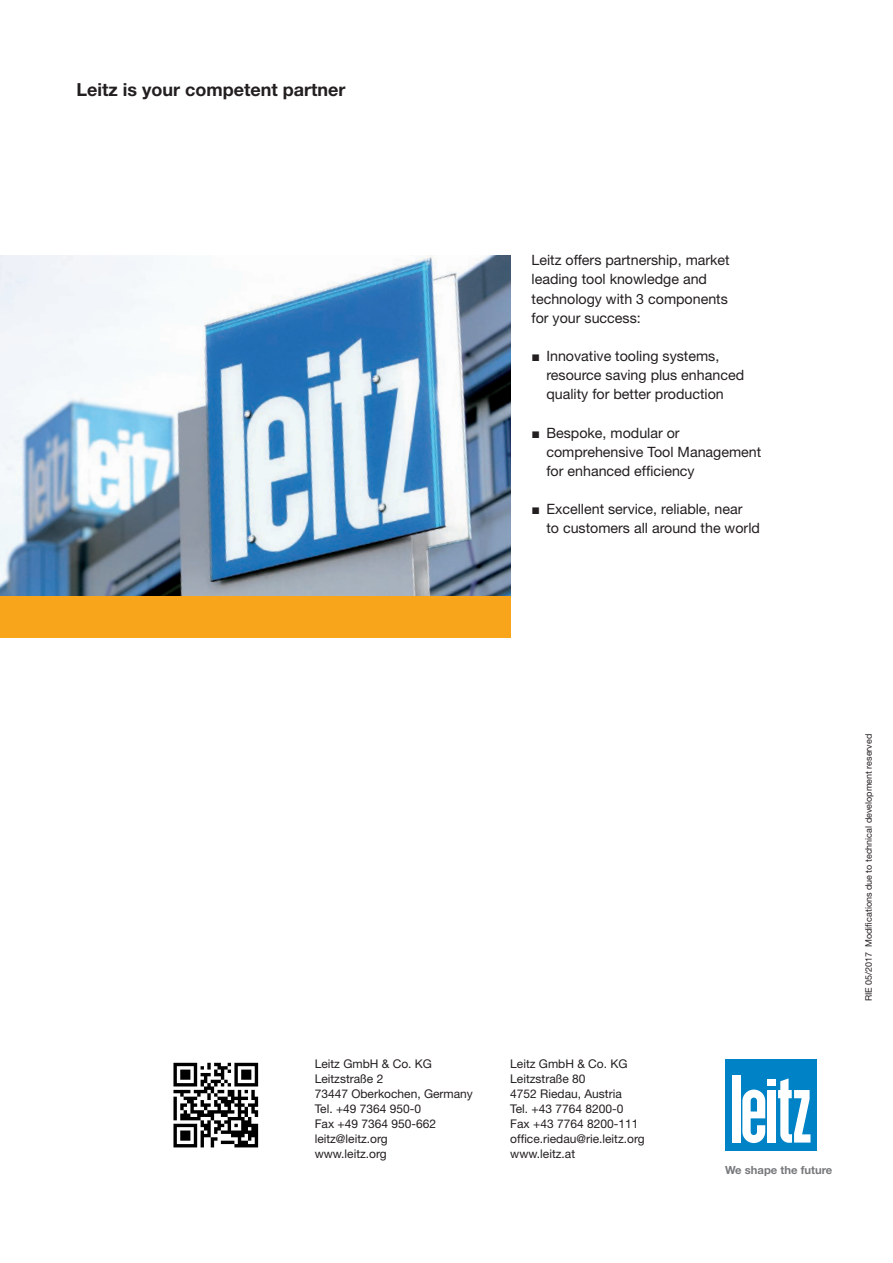
<style>
.page{position:relative;width:893px;height:1263px;background:#fff}
.page>*{position:absolute;margin:0;border:0;box-sizing:border-box;transform-origin:0 0}
.t1{font:700 18px "Helvetica Neue LT Pro";color:#231f20}
.t2{font:14.25px/19.2px "Helvetica Neue LT Pro";color:#231f20}
.t3{font:12px/15px "Helvetica Neue LT Pro";color:#231f20}
.t4{font:700 11.25px "Helvetica Neue LT Pro";color:#76787b}
.t5{font:9px "Helvetica Neue LT Pro";color:#231f20}
.s1{font-family:"Arial";font-weight:700}
</style>
<div class="page">
<div style="left:725px;top:1059px;width:91px;height:92px;background:#0083c6"></div>
<div style="left:767px;top:1079px;width:9px;height:7px;background:#fff"></div>
<div style="left:767px;top:1090px;width:9px;height:52px;background:#fff"></div>
<div style="left:732px;top:1075px;width:8px;height:67px;background:#fff"></div>
<svg style="left:742px;top:1089px;width:23px;height:54px"></svg>
<svg style="left:778px;top:1078px;width:32px;height:65px"></svg>
<div style="left:0;top:595px;width:510px;height:43px;background:#f9a51b"></div>
<img style="left:0;top:255px;width:510px;height:340px">
<svg style="left:173px;top:1062px;width:86px;height:86px"></svg>
<svg style="left:173px;top:1063px;width:85px;height:84px"></svg>
<p class="t1" style="left:77px;top:78px;width:270px">Leitz is your competent partner</p>
<p class="t2" style="left:531px;top:250px;width:200px">Leitz offers partnership, market leading tool knowledge and technology with 3 components for your success:</p>
<p class="t2" style="left:546px;top:346px;width:199px;text-indent:-15px"><span class="s1">■</span> Innovative tooling systems, resource saving plus enhanced quality for better production</p>
<p class="t2" style="left:546px;top:423px;width:216px;text-indent:-15px"><span class="s1">■</span> Bespoke, modular or comprehensive Tool Management for enhanced efficiency</p>
<p class="t2" style="left:546px;top:499px;width:215px;text-indent:-15px"><span class="s1">■</span> Excellent service, reliable, near<br>to customers all around the world</p>
<p class="t3" style="left:315px;top:1056px;width:160px">Leitz GmbH &amp; Co. KG<br>Leitzstraße 2<br>73447 Oberkochen, Germany<br>Tel. +49 7364 950-0<br>Fax +49 7364 950-662 leitz@leitz.org<br>www.leitz.org</p>
<p class="t3" style="left:510px;top:1056px;width:136px">Leitz GmbH &amp; Co. KG<br>Leitzstraße 80<br>4752 Riedau, Austria<br>Tel. +43 7764 8200-0<br>Fax +43 7764 8200-111 office.riedau@rie.leitz.org www.leitz.at</p>
<p class="t5" style="left:863px;top:1001px;width:269px;rotate:-90deg">RIE 05/2017 Modifications due to technical development reserved</p>
<p class="t4" style="left:725px;top:1162px;width:109px">We shape the future</p>
</div>
